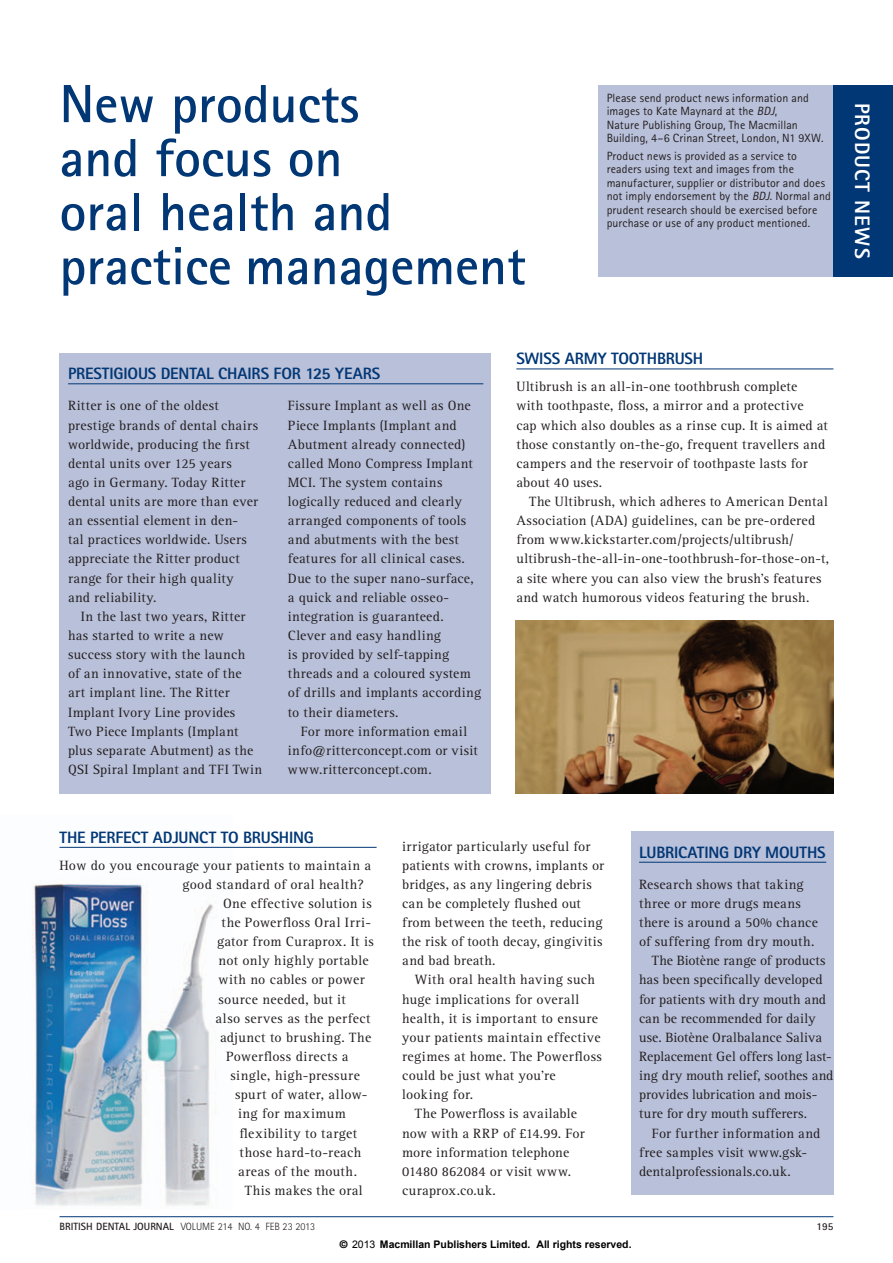
<style>
.page{position:relative;width:893px;height:1263px;background:#fff}
.page>*{position:absolute;margin:0;border:0;box-sizing:border-box;transform-origin:0 0}
.t1{font:700 53.85px/54px "Rotis Sans Serif Std";color:#013775}
.t2{font:800 21px "Rotis Sans Serif Std";letter-spacing:.05em;color:#fff}
.t3{font:800 16.5px "Rotis Sans Serif Std";letter-spacing:-.01em;color:#013775}
.t4{font:13.95px/19.2px "Rotis Serif Std";letter-spacing:.02em;color:#231f20}
.t5{font:13.95px "Rotis Serif Std";letter-spacing:-.005em;color:#231f20}
.t6{font:13.95px "Rotis Serif Std";color:#231f20}
.t7{font:13.95px "Rotis Serif Std";letter-spacing:-.01em;color:#231f20}
.t8{font:12px/13.5px "Rotis Sans Serif Std";letter-spacing:.01em;color:#231f20}
.t9{font:700 10.5px "Arial";color:#000}
.t10{font:300 10.5px "Rotis Sans Serif Std";color:#231f20}
.t11{font:700 10.5px "Rotis Sans Serif Std";color:#231f20}
.s1{font-style:italic}
.s2{font-weight:700}
.s3{font-family:"Helvetica"}
.s4{font-weight:400}
</style>
<div class="page">
<hr style="left:60px;top:1216px;width:773px;height:1px;background:#013775">
<img style="left:32px;top:846px;width:200px;height:360px">
<div style="left:598px;top:85px;width:295px;height:191px;background:#b9c0d9"></div>
<div style="left:833px;top:85px;width:60px;height:191px;background:#013775"></div>
<hr style="left:516px;top:369px;width:317px;height:1px;background:#013775">
<div style="left:60px;top:353px;width:431px;height:440px;background:#b9c0d9"></div>
<hr style="left:68px;top:383px;width:415px;height:1px;background:#013775">
<img style="left:515px;top:621px;width:318px;height:172px">
<hr style="left:60px;top:847px;width:317px;height:1px;background:#013775">
<div style="left:631px;top:831px;width:202px;height:364px;background:#b9c0d9"></div>
<hr style="left:639px;top:862px;width:187px;height:1px;background:#013775">
<h1 class="t1" style="left:60px;top:76px;width:468px">New products<br>and focus on<br>oral health and practice management</h1>
<p class="t8" style="left:607px;top:91px;width:218px">Please send product news information and images to Kate Maynard at the <span class="s1">BDJ</span>,<br>Nature Publishing Group, The Macmillan Building, 4–6 Crinan Street, London, N1 9XW.</p>
<p class="t8" style="left:607px;top:149px;width:226px">Product news is provided as a service to readers using text and images from the manufacturer, supplier or distributor and does not imply endorsement by the <span class="s1">BDJ</span>. Normal and prudent research should be exercised before purchase or use of any product mentioned.</p>
<h2 class="t2" style="left:876px;top:103px;width:157px;rotate:90deg">PRODUCT NEWS</h2>
<p class="t3" style="left:68px;top:363px;width:314px">PRESTIGIOUS DENTAL CHAIRS FOR 125 YEARS</p>
<p class="t4" style="left:288px;top:397px;width:195px">Fissure Implant as well as One<br>Piece Implants (Implant and<br>Abutment already connected) called Mono Compress Implant<br>MCI. The system contains logically reduced and clearly arranged components of tools and abutments with the best features for all clinical cases.<br>Due to the super nano-surface, a quick and reliable osseo&shy;integration is guaranteed.<br>Clever and easy handling<br>is provided by self-tapping threads and a coloured system of drills and implants according to their diameters.</p>
<p class="t4" style="left:288px;top:722px;width:191px;text-indent:13px">For more information email info@ritterconcept.com or visit www.ritterconcept.com.</p>
<p class="t4" style="left:68px;top:397px;width:192px">Ritter is one of the oldest prestige brands of dental chairs worldwide, producing the first dental units over 125 years<br>ago in Germany. Today Ritter dental units are more than ever an essential element in den-<br>tal practices worldwide. Users appreciate the Ritter product range for their high quality and reliability.</p>
<p class="t4" style="left:68px;top:607px;width:196px;text-indent:13px">In the last two years, Ritter has started to write a new success story with the launch<br>of an innovative, state of the art implant line. The Ritter<br>Implant Ivory Line provides<br>Two Piece Implants (Implant plus separate Abutment) as the<br>QSI Spiral Implant and TFI Twin</p>
<p class="t3" style="left:516px;top:348px;width:188px">SWISS ARMY TOOTHBRUSH</p>
<p class="t4" style="left:516px;top:377px;width:313px">Ultibrush is an all-in-one toothbrush complete<br>with toothpaste, floss, a mirror and a protective<br>cap which also doubles as a rinse cup. It is aimed at those constantly on-the-go, frequent travellers and campers and the reservoir of toothpaste lasts for about 40 uses.</p>
<p class="t4" style="left:516px;top:492px;width:314px;text-indent:13px">The Ultibrush, which adheres to American Dental Association (ADA) guidelines, can be pre-ordered from www.kickstarter.com/projects/ultibrush/ ultibrush-the-all-in-one-toothbrush-for-those-on-t, a site where you can also view the brush’s features and watch humorous videos featuring the brush.</p>
<p class="t3" style="left:60px;top:827px;width:256px">THE PERFECT ADJUNCT TO BRUSHING</p>
<p class="t4" style="left:60px;top:856px;width:313px">How do you encourage your patients to maintain a</p>
<p class="t4" style="left:183px;top:875px;width:183px">good standard of oral health?</p>
<p class="t4" style="left:223px;top:894px;width:150px">One effective solution is</p>
<p class="t4" style="left:222px;top:913px;width:151px">the Powerfloss Oral Irri-</p>
<p class="t4" style="left:217px;top:932px;width:158px">gator from Curaprox. It is</p>
<p class="t4" style="left:219px;top:951px;width:151px">not only highly portable</p>
<p class="t4" style="left:219px;top:971px;width:148px">with no cables or power</p>
<p class="t4" style="left:219px;top:990px;width:129px">source needed, but it</p>
<p class="t4" style="left:216px;top:1009px;width:157px">also serves as the perfect</p>
<p class="t4" style="left:220px;top:1028px;width:153px">adjunct to brushing. The</p>
<p class="t4" style="left:226px;top:1047px;width:124px">Powerfloss directs a</p>
<p class="t4" style="left:231px;top:1066px;width:131px">single, high-pressure</p>
<p class="t4" style="left:235px;top:1085px;width:134px">spurt of water, allow-</p>
<p class="t4" style="left:238px;top:1104px;width:109px">ing for maximum</p>
<p class="t4" style="left:240px;top:1124px;width:119px">flexibility to target</p>
<p class="t4" style="left:240px;top:1143px;width:123px">those hard-to-reach</p>
<p class="t4" style="left:238px;top:1162px;width:120px">areas of the mouth.</p>
<p class="t4" style="left:245px;top:1181px;width:120px">This makes the oral</p>
<p class="t4" style="left:402px;top:837px;width:203px">irrigator particularly useful for patients with crowns, implants or bridges, as any lingering debris can be completely flushed out from between the teeth, reducing the risk of tooth decay, gingivitis and bad breath.</p>
<p class="t4" style="left:415px;top:971px;width:182px">With oral health having such</p>
<p class="t4" style="left:402px;top:990px;width:179px">huge implications for overall</p>
<p class="t4" style="left:402px;top:1009px;width:197px">health, it is important to ensure</p>
<p class="t4" style="left:402px;top:1028px;width:200px">your patients maintain effective</p>
<p class="t4" style="left:402px;top:1047px;width:201px">regimes at home. The Powerfloss</p>
<p class="t4" style="left:402px;top:1066px;width:155px">could be just what you’re</p>
<p class="t4" style="left:402px;top:1085px;width:73px">looking for.</p>
<p class="t4" style="left:415px;top:1104px;width:163px">The Powerfloss is available</p>
<p class="t4" style="left:402px;top:1124px;width:184px">now with a RRP of £14.99. For</p>
<p class="t4" style="left:402px;top:1143px;width:169px">more information telephone</p>
<p class="t4" style="left:402px;top:1162px;width:170px">01480 862084 or visit www.</p>
<p class="t4" style="left:402px;top:1181px;width:95px">curaprox.co.uk.</p>
<p class="t3" style="left:639px;top:841px;width:188px">LUBRICATING DRY MOUTHS</p>
<p class="t4" style="left:639px;top:875px;width:166px">Research shows that taking</p>
<p class="t4" style="left:639px;top:894px;width:163px">three or more drugs means</p>
<p class="t4" style="left:639px;top:913px;width:180px">there is around a 50% chance</p>
<p class="t4" style="left:639px;top:932px;width:177px">of suffering from dry mouth.</p>
<p class="t5" style="left:652px;top:953px;width:175px">The Biotène range of products</p>
<p class="t4" style="left:639px;top:971px;width:185px">has been specifically developed</p>
<p class="t5" style="left:639px;top:991px;width:189px">for patients with dry mouth and</p>
<p class="t4" style="left:639px;top:1009px;width:178px">can be recommended for daily</p>
<p class="t4" style="left:639px;top:1028px;width:185px">use. Biotène Oralbalance Saliva</p>
<p class="t6" style="left:639px;top:1048px;width:194px">Replacement Gel offers long last-</p>
<p class="t4" style="left:639px;top:1066px;width:196px">ing dry mouth relief, soothes and</p>
<p class="t7" style="left:639px;top:1087px;width:180px">provides lubrication and mois-</p>
<p class="t4" style="left:639px;top:1104px;width:169px">ture for dry mouth sufferers.</p>
<p class="t4" style="left:652px;top:1124px;width:170px">For further information and</p>
<p class="t4" style="left:639px;top:1143px;width:169px">free samples visit www.gsk-</p>
<p class="t4" style="left:639px;top:1162px;width:153px">dentalprofessionals.co.uk.</p>
<p class="t10" style="left:60px;top:1220px;width:257px"><span class="s2">BRITISH DENTAL JOURNAL</span> VOLUME 214 NO. 4 FEB 23 2013</p>
<p class="t11" style="left:816px;top:1219px;width:18px">195</p>
<p class="t9" style="left:340px;top:1237px;width:293px"><span class="s3">©</span> <span class="s4">2013</span> Macmillan Publishers Limited. All rights reserved.</p>
</div>
